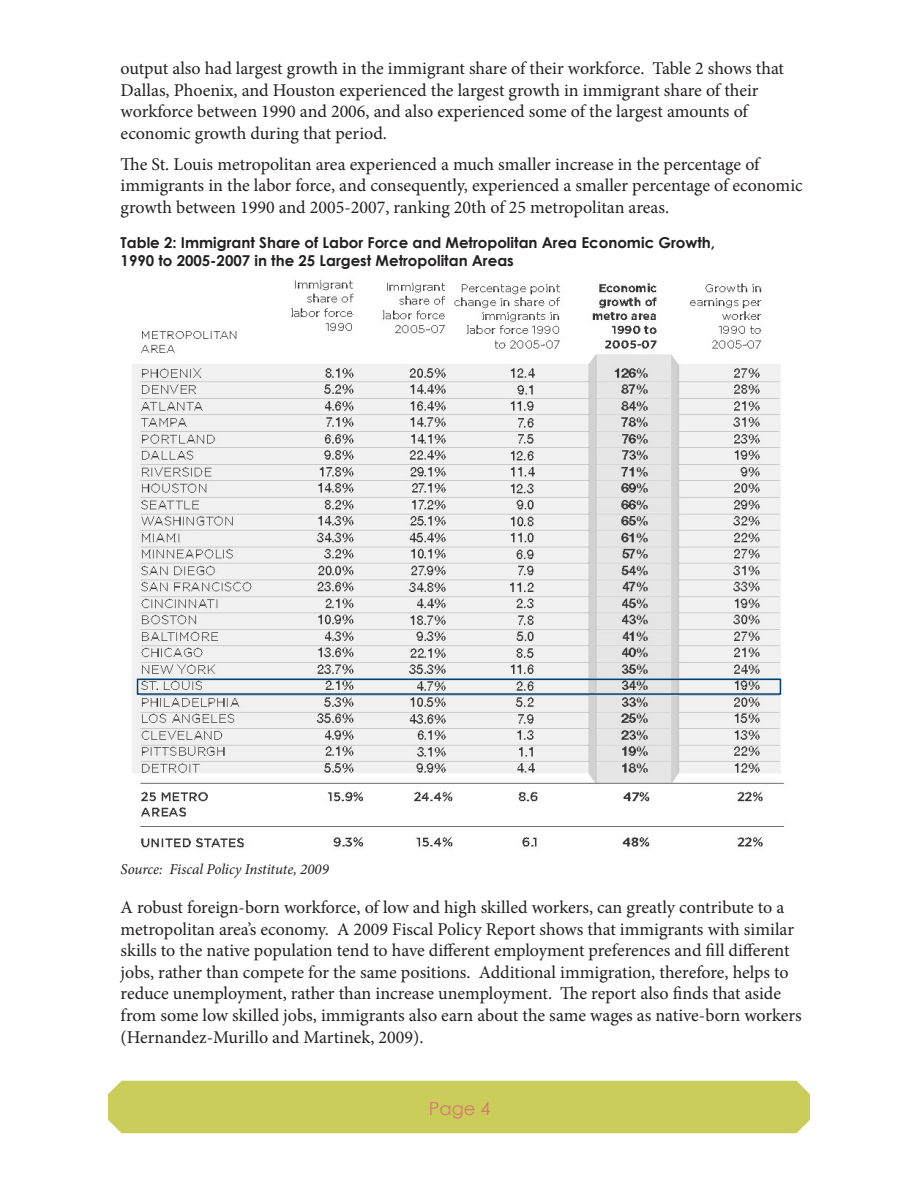
<style>
.page{position:relative;width:918px;height:1188px;background:#fff}
.page>*{position:absolute;margin:0;border:0;box-sizing:border-box;transform-origin:0 0}
.t1{font:18px/21.6px "Minion Pro";color:#231f20}
.t2{font:18px "Century Gothic";color:#d2796e}
.t3{font:700 15px "Century Gothic";color:#231f20}
.t4{font:italic 15px "Minion Pro";letter-spacing:-.01em;color:#231f20}
</style>
<div class="page">
<div style="left:108px;top:1081px;width:702px;height:52px;background:#cbcd5b"></div>
<img style="left:132px;top:280px;width:652px;height:568px">
<div style="left:137px;top:679px;width:644px;height:16px;border:2px solid #004077"></div>
<p class="t1" style="left:121px;top:58px;width:665px">output also had largest growth in the immigrant share of their workforce. Table 2 shows that Dallas, Phoenix, and Houston experienced the largest growth in immigrant share of their workforce between 1990 and 2006, and also experienced some of the largest amounts of economic growth during that period.</p>
<p class="t1" style="left:121px;top:153px;width:684px">The St. Louis metropolitan area experienced a much smaller increase in the percentage of immigrants in the labor force, and consequently, experienced a smaller percentage of economic growth between 1990 and 2005-2007, ranking 20th of 25 metropolitan areas.</p>
<p class="t3" style="left:121px;top:231px;width:596px">Table 2: Immigrant Share of Labor Force and Metropolitan Area Economic Growth,</p>
<p class="t3" style="left:121px;top:249px;width:395px">1990 to 2005-2007 in the 25 Largest Metropolitan Areas</p>
<p class="t4" style="left:121px;top:859px;width:210px">Source: Fiscal Policy Institute, 2009</p>
<p class="t1" style="left:121px;top:897px;width:683px">A robust foreign-born workforce, of low and high skilled workers, can greatly contribute to a metropolitan area’s economy. A 2009 Fiscal Policy Report shows that immigrants with similar skills to the native population tend to have different employment preferences and fill different jobs, rather than compete for the same positions. Additional immigration, therefore, helps to reduce unemployment, rather than increase unemployment. The report also finds that aside from some low skilled jobs, immigrants also earn about the same wages as native-born workers (Hernandez-Murillo and Martinek, 2009).</p>
<p class="t2" style="left:429px;top:1095px;width:63px">Page 4</p>
</div>
